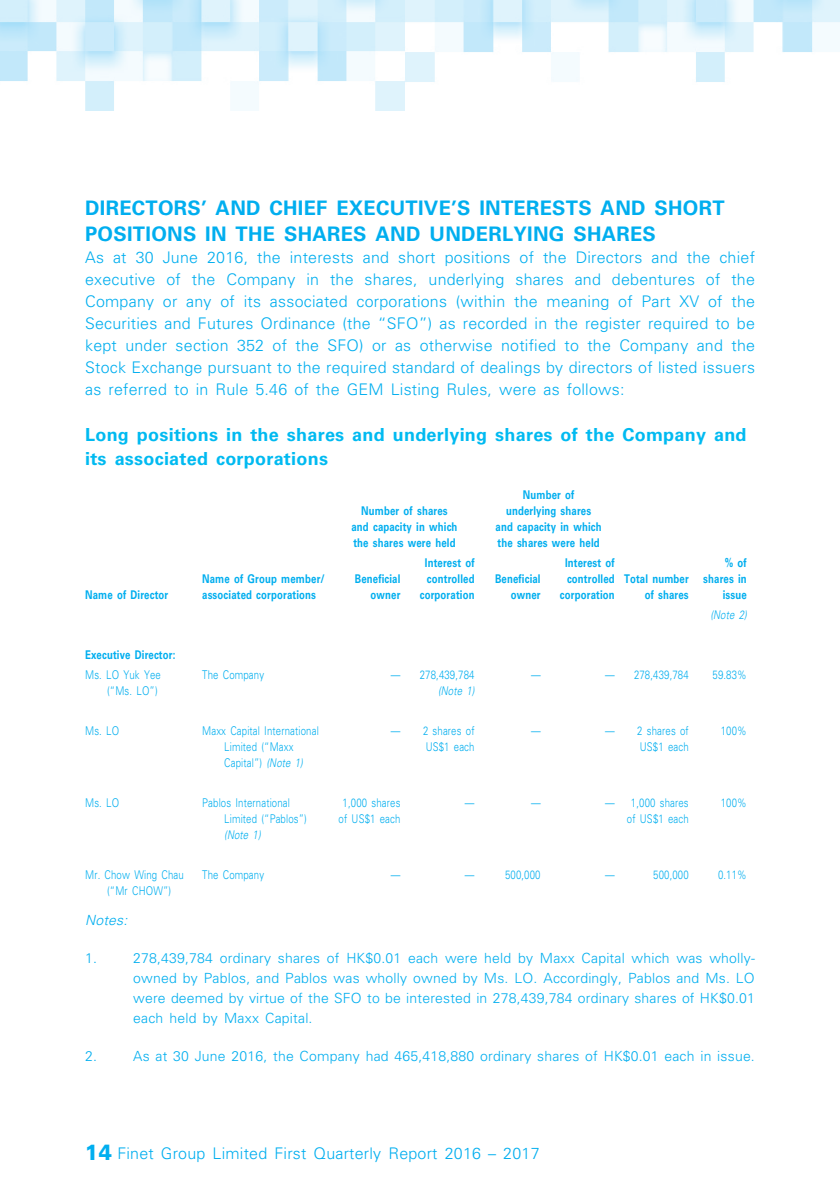
<style>
.page{position:relative;width:840px;height:1191px;background:#fff}
.page>*{position:absolute;margin:0;border:0;box-sizing:border-box;transform-origin:0 0}
._03_H1{font:700 20px/26px "Univers LT Std";letter-spacing:.015em;color:#00aeef}
._04___H2{font:700 18px/24px "Univers LT Std";letter-spacing:.015em;color:#00baf1}
._11_P0{font:300 16px/22px "Univers LT Std";letter-spacing:.015em;color:#00aeef;text-align:justify}
._21_IN0__Note{font:300 14px/20px "Univers LT Std";letter-spacing:.015em;color:#00aeef;text-align:justify}
._25_P0__Note{font:italic 300 14px "Univers LT Std";letter-spacing:.015em;color:#00aeef}
._02_Note_Text{font:700 12px/16px "Univers LT Std";letter-spacing:.015em;color:#00aeef;text-align:center;scale:.8 1}
._29_Table_Stub__Note{font:300 12px/16px "Univers LT Std";letter-spacing:.015em;color:#00aeef;scale:.8 1}
._02_Note_Text-2{font:300 12px/16px "Univers LT Std";letter-spacing:.015em;color:#00aeef;scale:.8 1}
._29_Table_Stub__Note-2{font:700 12px "Univers LT Std";letter-spacing:.015em;color:#00aeef;scale:.8 1}
._02_Note_Text-3{font:italic 300 12px "Univers LT Std";color:#00aeef;scale:.8 1}
.s1{font-style:italic}
.s2{font-weight:900;font-size:22px}
</style>
<div class="page">
<img style="left:0;top:0;width:839px;height:110px">
<p class="_03_H1" style="left:85px;top:195px;width:640px">DIRECTORS’ AND CHIEF EXECUTIVE’S INTERESTS AND SHORT<br>POSITIONS IN THE SHARES AND UNDERLYING SHARES</p>
<p class="_11_P0" style="left:85px;top:246px;width:671px">As at 30 June 2016, the interests and short positions of the Directors and the chief executive of the Company in the shares, underlying shares and debentures of the Company or any of its associated corporations (within the meaning of Part XV of the Securities and Futures Ordinance (the “SFO”) as recorded in the register required to be kept under section 352 of the SFO) or as otherwise notified to the Company and the Stock Exchange pursuant to the required standard of dealings by directors of listed issuers as referred to in Rule 5.46 of the GEM Listing Rules, were as follows:</p>
<p class="_04___H2" style="left:85px;top:423px;width:662px">Long positions in the shares and underlying shares of the Company and its associated corporations</p>
<p class="_02_Note_Text" style="left:351px;top:503px;width:134px">Number of shares and capacity in which the shares were held</p>
<p class="_02_Note_Text" style="left:495px;top:487px;width:134px">Number of<br>underlying shares<br>and capacity in which the shares were held</p>
<p class="_29_Table_Stub__Note-2" style="left:85px;top:588px;width:105px">Name of Director</p>
<p class="_02_Note_Text" style="left:202px;top:571px;width:155px;text-align:left">Name of Group member/ associated corporations</p>
<p class="_02_Note_Text" style="left:355px;top:571px;width:58px;text-align:right">Beneficial owner</p>
<p class="_02_Note_Text" style="left:419px;top:555px;width:70px">Interest of controlled corporation</p>
<p class="_02_Note_Text" style="left:495px;top:571px;width:58px;text-align:right">Beneficial owner</p>
<p class="_02_Note_Text" style="left:559px;top:555px;width:70px">Interest of controlled corporation</p>
<p class="_02_Note_Text" style="left:623px;top:571px;width:82px;text-align:right">Total number of shares</p>
<p class="_02_Note_Text" style="left:703px;top:555px;width:56px;text-align:right">% of shares in issue</p>
<p class="_02_Note_Text-3" style="left:710px;top:607px;width:47px">(Note 2)</p>
<p class="_29_Table_Stub__Note-2" style="left:85px;top:648px;width:114px">Executive Director:</p>
<p class="_29_Table_Stub__Note" style="left:85px;top:667px;width:96px;text-align:right">Ms. LO Yuk Yee (“Ms. LO”)</p>
<p class="_29_Table_Stub__Note" style="left:202px;top:667px;width:79px">The Company</p>
<p class="_02_Note_Text-2" style="left:390px;top:667px;width:14px">—</p>
<p class="_02_Note_Text-2" style="left:419px;top:667px;width:70px;text-align:right">278,439,784 <span class="s1">(Note 1)</span></p>
<p class="_02_Note_Text-2" style="left:530px;top:667px;width:13px">—</p>
<p class="_02_Note_Text-2" style="left:604px;top:667px;width:14px">—</p>
<p class="_02_Note_Text-2" style="left:633px;top:667px;width:70px">278,439,784</p>
<p class="_02_Note_Text-2" style="left:712px;top:667px;width:44px">59.83%</p>
<p class="_29_Table_Stub__Note" style="left:85px;top:722px;width:44px">Ms. LO</p>
<p class="_29_Table_Stub__Note" style="left:202px;top:722px;width:147px;text-align:center">Maxx Capital International<br>Limited (“Maxx<br>Capital”) <span class="s1">(Note 1)</span></p>
<p class="_02_Note_Text-2" style="left:390px;top:722px;width:14px">—</p>
<p class="_02_Note_Text-2" style="left:423px;top:722px;width:66px">2 shares of<br>US$1 each</p>
<p class="_02_Note_Text-2" style="left:530px;top:722px;width:13px">—</p>
<p class="_02_Note_Text-2" style="left:604px;top:722px;width:14px">—</p>
<p class="_02_Note_Text-2" style="left:637px;top:722px;width:66px">2 shares of<br>US$1 each</p>
<p class="_02_Note_Text-2" style="left:720px;top:722px;width:34px">100%</p>
<p class="_29_Table_Stub__Note" style="left:85px;top:794px;width:44px">Ms. LO</p>
<p class="_29_Table_Stub__Note" style="left:224px;top:794px;width:105px;text-indent:-22px">Pablos International<br>Limited (“Pablos”) <span class="s1">(Note 1)</span></p>
<p class="_02_Note_Text-2" style="left:338px;top:794px;width:79px;text-align:center">1,000 shares of US$1 each</p>
<p class="_02_Note_Text-2" style="left:464px;top:794px;width:14px">—</p>
<p class="_02_Note_Text-2" style="left:530px;top:794px;width:13px">—</p>
<p class="_02_Note_Text-2" style="left:604px;top:794px;width:14px">—</p>
<p class="_02_Note_Text-2" style="left:626px;top:794px;width:79px;text-align:center">1,000 shares of US$1 each</p>
<p class="_02_Note_Text-2" style="left:720px;top:794px;width:34px">100%</p>
<p class="_29_Table_Stub__Note" style="left:107px;top:866px;width:97px;text-indent:-22px">Mr. Chow Wing Chau (“Mr CHOW”)</p>
<p class="_29_Table_Stub__Note" style="left:202px;top:866px;width:79px">The Company</p>
<p class="_02_Note_Text-2" style="left:390px;top:866px;width:14px">—</p>
<p class="_02_Note_Text-2" style="left:464px;top:866px;width:14px">—</p>
<p class="_02_Note_Text-2" style="left:505px;top:866px;width:46px">500,000</p>
<p class="_02_Note_Text-2" style="left:604px;top:866px;width:14px">—</p>
<p class="_02_Note_Text-2" style="left:653px;top:866px;width:46px">500,000</p>
<p class="_02_Note_Text-2" style="left:717px;top:866px;width:38px">0.11%</p>
<p class="_25_P0__Note" style="left:85px;top:911px;width:44px">Notes:</p>
<p class="_21_IN0__Note" style="left:85px;top:948px;width:13px">1.</p>
<p class="_21_IN0__Note" style="left:133px;top:948px;width:623px">278,439,784 ordinary shares of HK$0.01 each were held by Maxx Capital which was wholly&shy;owned by Pablos, and Pablos was wholly owned by Ms. LO. Accordingly, Pablos and Ms. LO were deemed by virtue of the SFO to be interested in 278,439,784 ordinary shares of HK$0.01 each held by Maxx Capital.</p>
<p class="_21_IN0__Note" style="left:85px;top:1046px;width:13px">2.</p>
<p class="_21_IN0__Note" style="left:133px;top:1046px;width:622px">As at 30 June 2016, the Company had 465,418,880 ordinary shares of HK$0.01 each in issue.</p>
<p class="_11_P0" style="left:85px;top:1142px;width:455px"><span class="s2">14</span> Finet Group Limited First Quarterly Report 2016 – 2017</p>
</div>
